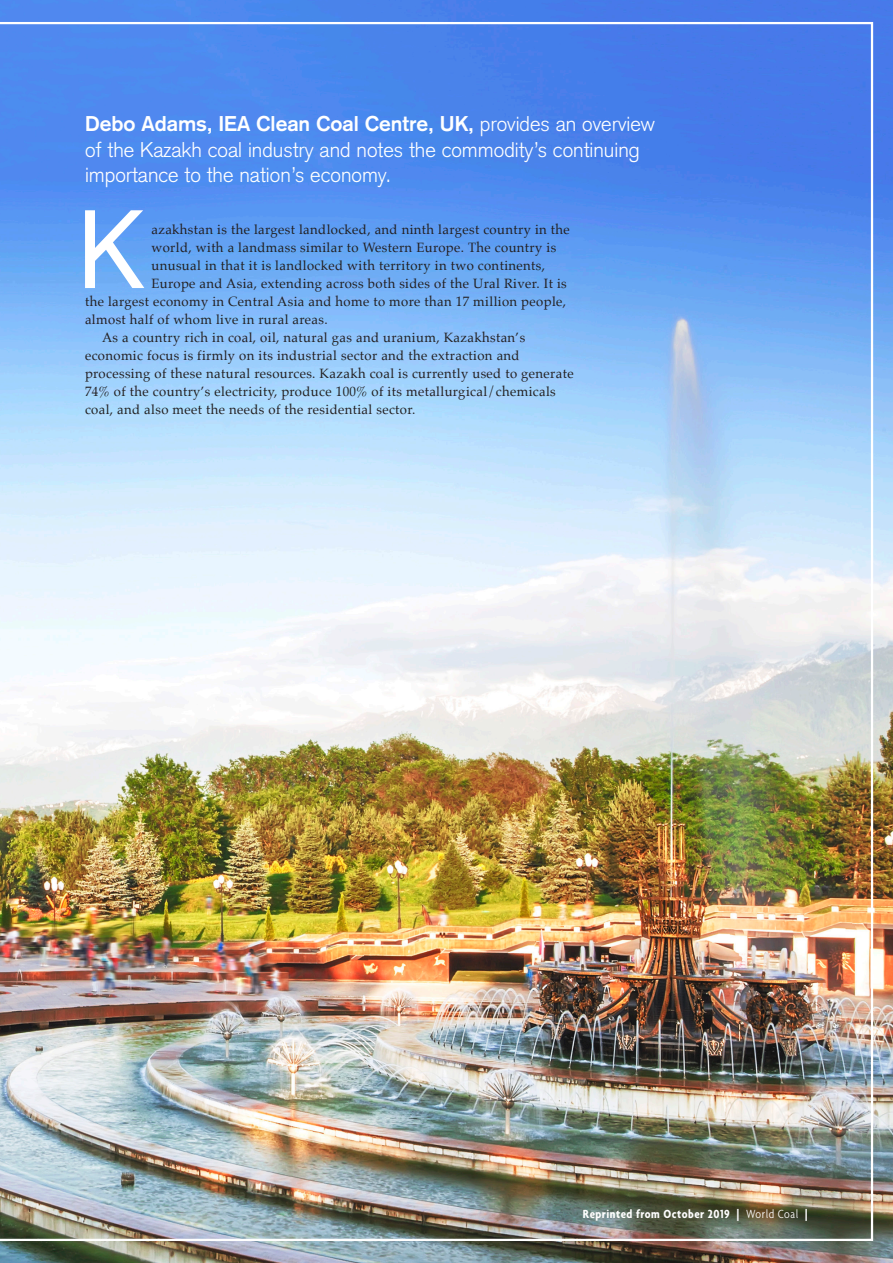
<style>
.page{position:relative;width:893px;height:1263px;background:#fff}
.page>*{position:absolute;margin:0;border:0;box-sizing:border-box;transform-origin:0 0}
._1st_Para_of_Article{font:109.2px "Akzidenz Grotesk";color:#fff}
.Underhead{font:300 21px/25.5px "Akzidenz Grotesk";color:#fff}
._1st_Para_of_Article-2{font:13.5px "Palatino";letter-spacing:.03em;color:#231f20}
.BodyText{font:13.5px/18px "Palatino";letter-spacing:.03em;color:#231f20}
.t1{font:700 condensed 12.75px "Agenda";letter-spacing:.04em;color:#fff}
.s1{font-weight:700}
.s2{font-stretch:normal}
.s3{font-weight:300}
</style>
<div class="page">
<img style="left:0;top:0;width:893px;height:1263px">
<img style="left:0;top:22px;width:873px;height:1219px">
<p class="Underhead" style="left:85px;top:111px;width:571px"><span class="s1">Debo Adams, IEA Clean Coal Centre, UK,</span> provides an overview of the Kazakh coal industry and notes the commodity’s continuing importance to the nation’s economy.</p>
<p class="_1st_Para_of_Article" style="left:78px;top:186px;width:70px">K</p>
<p class="_1st_Para_of_Article-2" style="left:151px;top:218px;width:420px">azakhstan is the largest landlocked, and ninth largest country in the</p>
<p class="_1st_Para_of_Article-2" style="left:151px;top:236px;width:406px">world, with a landmass similar to Western Europe. The country is</p>
<p class="_1st_Para_of_Article-2" style="left:151px;top:254px;width:395px">unusual in that it is landlocked with territory in two continents,</p>
<p class="_1st_Para_of_Article-2" style="left:151px;top:272px;width:417px">Europe and Asia, extending across both sides of the Ural River. It is</p>
<p class="_1st_Para_of_Article-2" style="left:85px;top:290px;width:483px">the largest economy in Central Asia and home to more than 17 million people,</p>
<p class="_1st_Para_of_Article-2" style="left:85px;top:308px;width:244px">almost half of whom live in rural areas.</p>
<p class="BodyText" style="left:85px;top:328px;width:490px;text-indent:17px">As a country rich in coal, oil, natural gas and uranium, Kazakhstan’s economic focus is firmly on its industrial sector and the extraction and processing of these natural resources. Kazakh coal is currently used to generate 74% of the country’s electricity, produce 100% of its metallurgical/chemicals coal, and also meet the needs of the residential sector.</p>
<p class="t1" style="left:583px;top:1206px;width:227px">Reprinted from October 2019 <span class="s2">|</span> <span class="s3">World Coal</span> <span class="s2">|</span></p>
</div>
